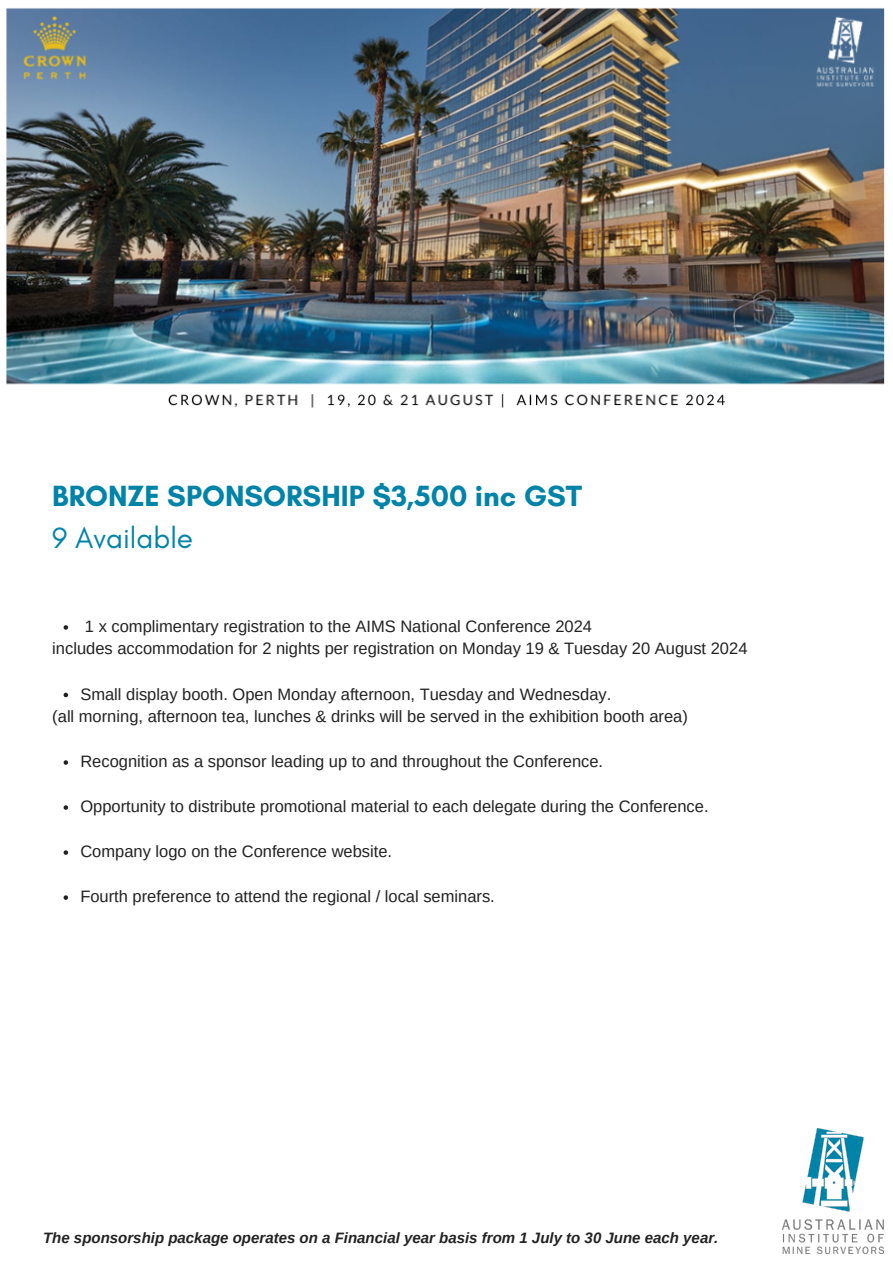
<style>
.page{position:relative;width:893px;height:1264px;background:#fff}
.page>*{position:absolute;margin:0;border:0;box-sizing:border-box;transform-origin:0 0}
.t1{font:700 29.85px "Glacial Indifference";color:#0083a9}
.t2{font:29.85px "Glacial Indifference";color:#0083a9}
.t3{font:16.5px/22.5px "Arimo";color:#222}
.t4{font:italic 700 15px "Arimo";color:#222}
</style>
<div class="page">
<img style="left:782px;top:1128px;width:101px;height:124px">
<img style="left:6px;top:8px;width:879px;height:400px">
<svg style="left:64px;top:625px;width:4px;height:4px"></svg>
<svg style="left:64px;top:692px;width:4px;height:5px"></svg>
<svg style="left:64px;top:760px;width:4px;height:4px"></svg>
<svg style="left:64px;top:805px;width:4px;height:4px"></svg>
<svg style="left:64px;top:850px;width:4px;height:4px"></svg>
<svg style="left:64px;top:895px;width:4px;height:4px"></svg>
<h1 class="t1" style="left:52px;top:478px;width:531px">BRONZE SPONSORSHIP $3,500 inc GST</h1>
<h1 class="t2" style="left:52px;top:519px;width:142px">9 Available</h1>
<p class="t3" style="left:52px;top:615px;width:696px;text-indent:33px">1 x complimentary registration to the AIMS National Conference 2024<br>includes accommodation for 2 nights per registration on Monday 19 &amp; Tuesday 20 August 2024</p>
<p class="t3" style="left:52px;top:682px;width:637px;text-indent:28px">Small display booth. Open Monday afternoon, Tuesday and Wednesday.<br>(all morning, afternoon tea, lunches &amp; drinks will be served in the exhibition booth area)</p>
<p class="t3" style="left:80px;top:750px;width:524px">Recognition as a sponsor leading up to and throughout the Conference.</p>
<p class="t3" style="left:80px;top:795px;width:629px">Opportunity to distribute promotional material to each delegate during the Conference.</p>
<p class="t3" style="left:80px;top:840px;width:313px">Company logo on the Conference website.</p>
<p class="t3" style="left:80px;top:885px;width:416px">Fourth preference to attend the regional / local seminars.</p>
<p class="t4" style="left:43px;top:1228px;width:676px">The sponsorship package operates on a Financial year basis from 1 July to 30 June each year.</p>
</div>
